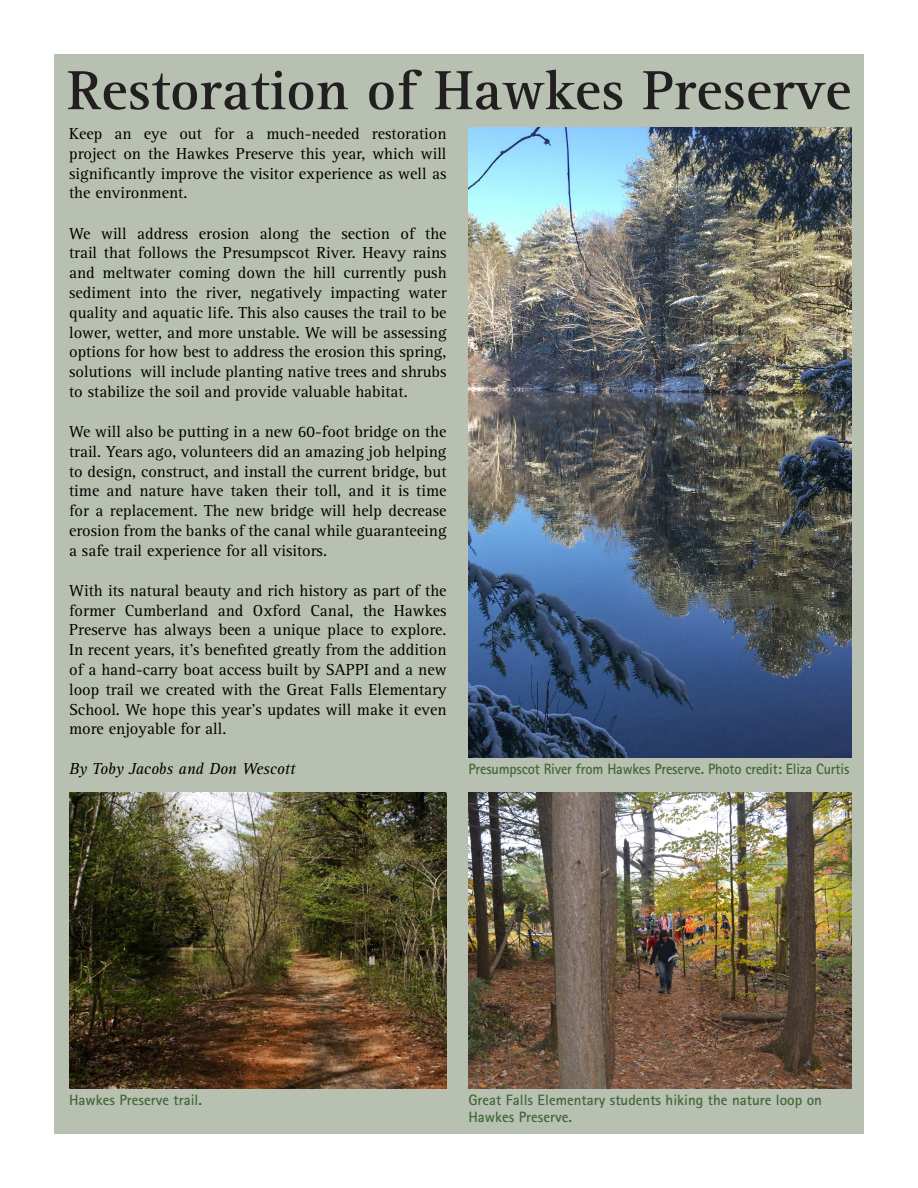
<style>
.page{position:relative;width:918px;height:1188px;background:#fff}
.page>*{position:absolute;margin:0;border:0;box-sizing:border-box;transform-origin:0 0}
.t1{font:700 57px "Rotis Serif Std";color:#231f20}
.t2{font:16.5px/19.8px "Rotis Serif Std";color:#000;text-align:justify}
.t3{font:italic 16.5px "Rotis Serif Std";color:#000}
.t4{font:700 15px/17.2px "Rotis Sans Serif Std";color:#436738}
.t5{font:700 15px "Rotis Sans Serif Std";color:#436738;scale:.96 1}
</style>
<div class="page">
<div style="left:54px;top:54px;width:810px;height:1080px;background:#b8c1b1"></div>
<img style="left:468px;top:127px;width:383px;height:631px">
<img style="left:468px;top:793px;width:383px;height:296px">
<img style="left:69px;top:793px;width:378px;height:296px">
<p class="t1" style="left:68px;top:57px;width:785px">Restoration of Hawkes Preserve</p>
<p class="t2" style="left:69px;top:124px;width:379px">Keep an eye out for a much-needed restoration project on the Hawkes Preserve this year, which will significantly improve the visitor experience as well as the environment.</p>
<p class="t2" style="left:69px;top:224px;width:379px">We will address erosion along the section of the trail that follows the Presumpscot River. Heavy rains and meltwater coming down the hill currently push sediment into the river, negatively impacting water quality and aquatic life. This also causes the trail to be lower, wetter, and more unstable. We will be assessing options for how best to address the erosion this spring, solutions will include planting native trees and shrubs to stabilize the soil and provide valuable habitat.</p>
<p class="t2" style="left:69px;top:422px;width:379px">We will also be putting in a new 60-foot bridge on the trail. Years ago, volunteers did an amazing job helping to design, construct, and install the current bridge, but time and nature have taken their toll, and it is time for a replacement. The new bridge will help decrease erosion from the banks of the canal while guaranteeing a safe trail experience for all visitors.</p>
<p class="t2" style="left:69px;top:581px;width:379px">With its natural beauty and rich history as part of the former Cumberland and Oxford Canal, the Hawkes Preserve has always been a unique place to explore.<br>In recent years, it’s benefited greatly from the addition of a hand-carry boat access built by SAPPI and a new loop trail we created with the Great Falls Elementary School. We hope this year’s updates will make it even more enjoyable for all.</p>
<p class="t3" style="left:69px;top:760px;width:228px">By Toby Jacobs and Don Wescott</p>
<p class="t5" style="left:468px;top:759px;width:398px">Presumpscot River from Hawkes Preserve. Photo credit: Eliza Curtis</p>
<p class="t4" style="left:69px;top:1091px;width:134px">Hawkes Preserve trail.</p>
<p class="t4" style="left:468px;top:1091px;width:355px">Great Falls Elementary students hiking the nature loop on<br>Hawkes Preserve.</p>
</div>
